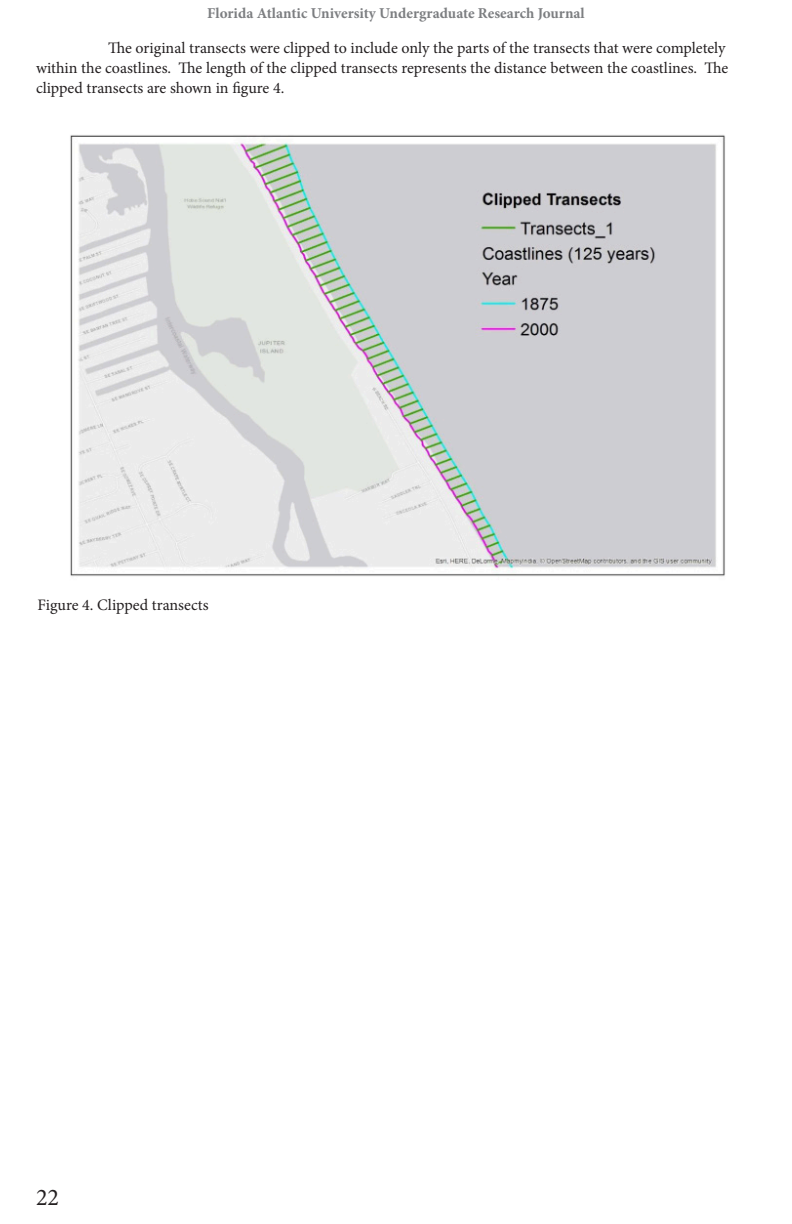
<style>
.page{position:relative;width:792px;height:1224px;background:#fff}
.page>*{position:absolute;margin:0;border:0;box-sizing:border-box;transform-origin:0 0}
.t1{font:24px "Minion Pro";color:#231f20}
.Body_Text__-_Justifi{font:16px/20px "Minion Pro";color:#231f20}
.t2{font:700 15px "Minion Pro";color:#7c7e81}
</style>
<div class="page">
<img style="left:70px;top:135px;width:655px;height:442px">
<p class="t2" style="left:207px;top:3px;width:379px">Florida Atlantic University Undergraduate Research Journal</p>
<p class="Body_Text__-_Justifi" style="left:36px;top:38px;width:694px;text-indent:72px">The original transects were clipped to include only the parts of the transects that were completely within the coastlines. The length of the clipped transects represents the distance between the coastlines. The clipped transects are shown in figure 4.</p>
<p class="Body_Text__-_Justifi" style="left:37px;top:595px;width:173px">Figure 4. Clipped transects</p>
<h1 class="t1" style="left:36px;top:1182px;width:25px">22</h1>
</div>
